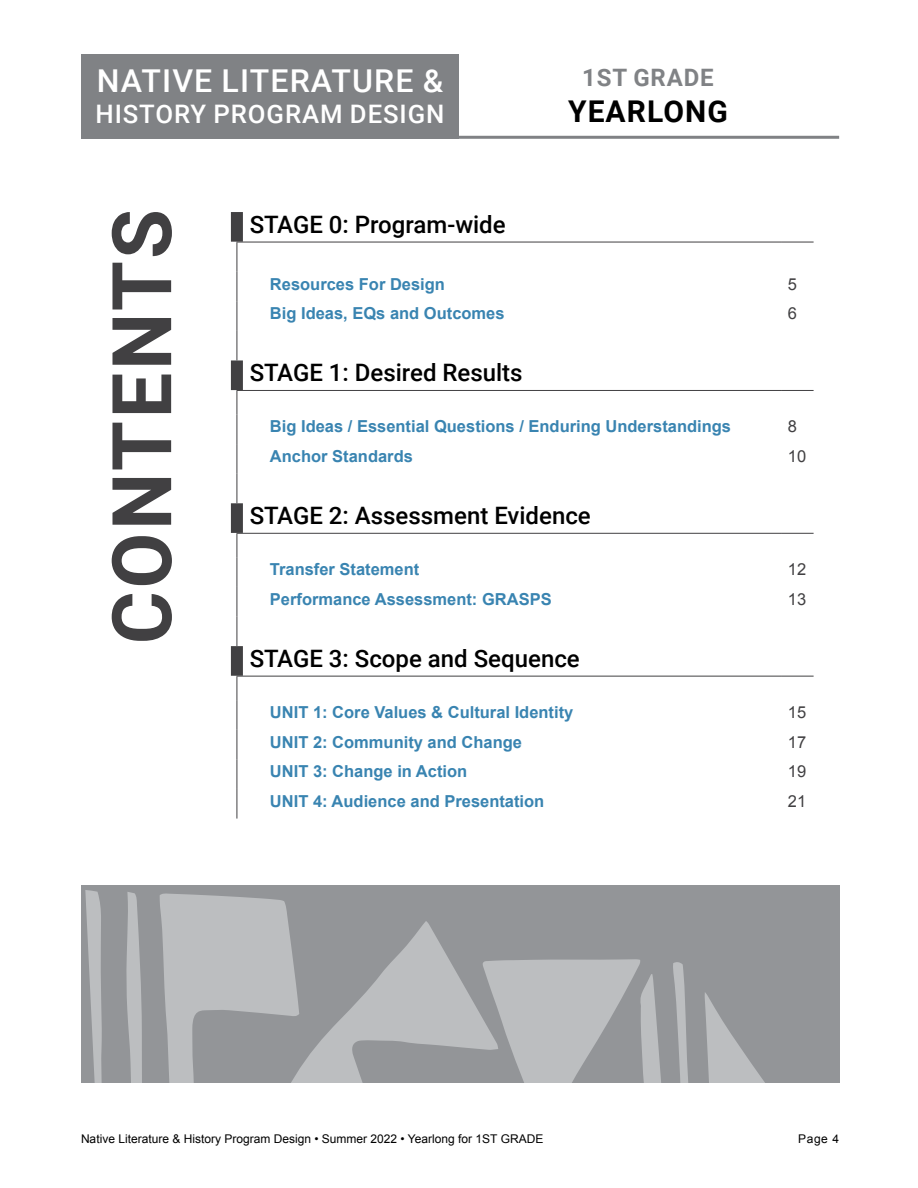
<style>
.page{position:relative;width:918px;height:1188px;background:#fff}
.page>*{position:absolute;margin:0;border:0;box-sizing:border-box;transform-origin:0 0}
.t1{font:500 31.5px "Roboto";letter-spacing:.035em;color:#fff}
.t2{font:700 30px "Roboto";letter-spacing:.035em;color:#000}
.t3{font:500 25.5px "Roboto";letter-spacing:.035em;color:#fff}
.t4{font:500 24px "Roboto";color:#000}
.t5{font:700 24px "Roboto";letter-spacing:.035em;color:#808285}
.t6{font:700 16.5px "Arial";color:#3984b1}
.t7{font:16.5px "Arial";color:#414042}
.t8{font:12px "Arial";color:#000}
</style>
<div class="page">
<div style="left:81px;top:54px;width:378px;height:85px;background:#808285"></div>
<hr style="left:81px;top:136px;width:758px;height:3px;background:#808285">
<div style="left:81px;top:886px;width:758px;height:197px;background:#939598"></div>
<svg style="left:85px;top:890px;width:680px;height:193px"></svg>
<svg style="left:112px;top:212px;width:60px;height:429px"></svg>
<hr style="left:237px;top:242px;width:1px;height:30px;background:#414042">
<svg style="left:237px;top:272px;width:1px;height:29px"></svg>
<hr style="left:237px;top:301px;width:1px;height:30px;background:#414042">
<svg style="left:237px;top:331px;width:1px;height:29px"></svg>
<svg style="left:237px;top:391px;width:1px;height:23px"></svg>
<hr style="left:237px;top:414px;width:1px;height:30px;background:#414042">
<hr style="left:237px;top:444px;width:1px;height:30px;background:#414042">
<svg style="left:237px;top:474px;width:1px;height:29px"></svg>
<svg style="left:237px;top:534px;width:1px;height:23px"></svg>
<hr style="left:237px;top:557px;width:1px;height:30px;background:#414042">
<hr style="left:237px;top:587px;width:1px;height:30px;background:#414042">
<svg style="left:237px;top:617px;width:1px;height:29px"></svg>
<svg style="left:237px;top:677px;width:1px;height:23px"></svg>
<hr style="left:237px;top:700px;width:1px;height:30px;background:#414042">
<svg style="left:237px;top:730px;width:1px;height:29px"></svg>
<hr style="left:237px;top:759px;width:1px;height:30px;background:#414042">
<hr style="left:237px;top:789px;width:1px;height:30px;background:#414042">
<div style="left:231px;top:212px;width:12px;height:30px;background:#414042"></div>
<div style="left:231px;top:360px;width:12px;height:30px;background:#414042"></div>
<hr style="left:237px;top:242px;width:545px;height:1px;background:#414042">
<hr style="left:782px;top:242px;width:32px;height:1px;background:#414042">
<hr style="left:237px;top:390px;width:545px;height:1px;background:#414042">
<hr style="left:782px;top:390px;width:32px;height:1px;background:#414042">
<div style="left:231px;top:503px;width:12px;height:30px;background:#414042"></div>
<hr style="left:237px;top:533px;width:545px;height:1px;background:#414042">
<hr style="left:782px;top:533px;width:32px;height:1px;background:#414042">
<div style="left:231px;top:646px;width:12px;height:30px;background:#414042"></div>
<hr style="left:237px;top:676px;width:545px;height:1px;background:#414042">
<hr style="left:782px;top:676px;width:32px;height:1px;background:#414042">
<h1 class="t1" style="left:97px;top:59px;width:348px">NATIVE LITERATURE &amp;</h1>
<h3 class="t3" style="left:96px;top:96px;width:350px">HISTORY PROGRAM DESIGN</h3>
<h3 class="t5" style="left:582px;top:60px;width:133px">1ST GRADE</h3>
<h2 class="t2" style="left:568px;top:90px;width:161px">YEARLONG</h2>
<h3 class="t4" style="left:250px;top:208px;width:258px">STAGE 0: Program-wide</h3>
<p class="t6" style="left:270px;top:273px;width:177px">Resources For Design</p>
<p class="t7" style="left:788px;top:273px;width:11px">5</p>
<p class="t6" style="left:270px;top:303px;width:236px">Big Ideas, EQs and Outcomes</p>
<p class="t7" style="left:788px;top:303px;width:11px">6</p>
<h3 class="t4" style="left:250px;top:356px;width:275px">STAGE 1: Desired Results</h3>
<p class="t6" style="left:270px;top:416px;width:463px">Big Ideas / Essential Questions / Enduring Understandings</p>
<p class="t7" style="left:788px;top:416px;width:11px">8</p>
<p class="t6" style="left:270px;top:445px;width:145px">Anchor Standards</p>
<p class="t7" style="left:788px;top:445px;width:20px">10</p>
<h3 class="t4" style="left:250px;top:499px;width:343px">STAGE 2: Assessment Evidence</h3>
<p class="t6" style="left:270px;top:559px;width:151px">Transfer Statement</p>
<p class="t7" style="left:788px;top:559px;width:20px">12</p>
<p class="t6" style="left:270px;top:588px;width:283px">Performance Assessment: GRASPS</p>
<p class="t7" style="left:788px;top:588px;width:20px">13</p>
<h3 class="t4" style="left:250px;top:642px;width:332px">STAGE 3: Scope and Sequence</h3>
<p class="t6" style="left:270px;top:701px;width:305px">UNIT 1: Core Values &amp; Cultural Identity</p>
<p class="t7" style="left:788px;top:702px;width:20px">15</p>
<p class="t6" style="left:270px;top:731px;width:254px">UNIT 2: Community and Change</p>
<p class="t7" style="left:788px;top:731px;width:20px">17</p>
<p class="t6" style="left:270px;top:761px;width:199px">UNIT 3: Change in Action</p>
<p class="t7" style="left:788px;top:761px;width:20px">19</p>
<p class="t6" style="left:270px;top:790px;width:276px">UNIT 4: Audience and Presentation</p>
<p class="t7" style="left:788px;top:790px;width:20px">21</p>
<p class="t8" style="left:81px;top:1131px;width:464px">Native Literature &amp; History Program Design • Summer 2022 • Yearlong for 1ST GRADE</p>
<p class="t8" style="left:798px;top:1131px;width:43px">Page 4</p>
</div>
